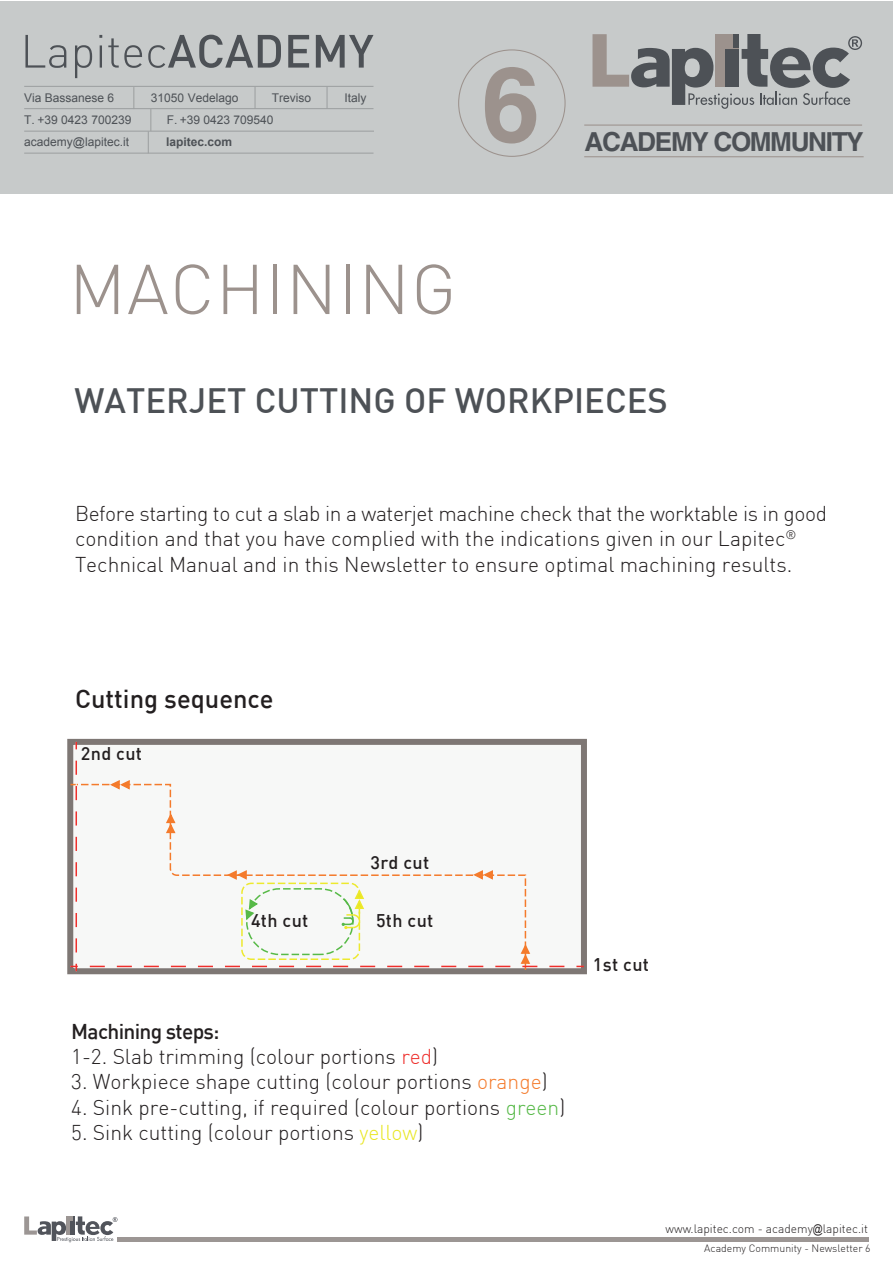
<style>
.page{position:relative;width:893px;height:1263px;background:#fff}
.page>*{position:absolute;margin:0;border:0;box-sizing:border-box;transform-origin:0 0}
.t1{font:700 105px "Helvetica";color:#9c928d}
.t2{font:300 69.3px "DIN";letter-spacing:.02em;color:#9c928d}
.t3{font:500 34.5px "DIN";color:#4d5156}
.t4{font:700 26.25px "Helvetica";letter-spacing:-.05em;color:#4d5156}
.t5{font:500 25.5px "DIN";color:#231f20}
.t6{font:300 21px/25.2px "DIN";color:#231f20}
.t7{font:500 18px "DIN";letter-spacing:.02em;color:#231f20}
.t8{font:12px "Arial";color:#4d5156}
.t9{font:300 12px "DIN";color:#231f20}
.t10{font:700 12px "Arial";color:#4d5156}
.t11{font:300 10.5px "DIN";color:#231f20}
.s1{font-weight:500}
.s2{color:#ee2f2c}
.s3{color:#f47b2c}
.s4{color:#56b947}
.s5{color:#e8e622}
.s6{font-family:"Arial Narrow";font-weight:400}
</style>
<div class="page">
<svg style="left:67px;top:738px;width:520px;height:237px"></svg>
<div style="left:0;top:1px;width:893px;height:193px;background:#c7caca"></div>
<svg style="left:592px;top:34px;width:270px;height:75px"></svg>
<hr style="left:584px;top:125px;width:278px;height:1px;background:#9c928d">
<hr style="left:584px;top:156px;width:280px;height:1px;background:#9c928d">
<hr style="left:24px;top:86px;width:349px;height:1px;background:#9da0a1">
<hr style="left:24px;top:108px;width:349px;height:1px;background:#9da0a1">
<hr style="left:24px;top:131px;width:350px;height:1px;background:#9da0a1">
<hr style="left:24px;top:153px;width:349px;height:1px;background:#9da0a1">
<svg style="left:148px;top:109px;width:3px;height:44px"></svg>
<svg style="left:133px;top:87px;width:1px;height:21px"></svg>
<hr style="left:254px;top:87px;width:2px;height:22px;background:#9da0a1">
<hr style="left:326px;top:87px;width:2px;height:22px;background:#9da0a1">
<svg style="left:25px;top:35px;width:41px;height:33px"></svg>
<svg style="left:75px;top:45px;width:17px;height:33px"></svg>
<hr style="left:100px;top:45px;width:2px;height:23px;background:#4d5156">
<svg style="left:108px;top:38px;width:34px;height:30px"></svg>
<svg style="left:148px;top:35px;width:133px;height:33px"></svg>
<svg style="left:288px;top:35px;width:21px;height:33px"></svg>
<svg style="left:316px;top:35px;width:57px;height:33px"></svg>
<svg style="left:24px;top:1216px;width:93px;height:26px"></svg>
<hr style="left:117px;top:1237px;width:752px;height:4px;background:#9c9694">
<svg style="left:69px;top:783px;width:458px;height:191px"></svg>
<div style="left:242px;top:883px;width:117px;height:76px;background:#f7f8f7;border-radius:9px"></div>
<div style="left:241px;top:882px;width:119px;height:78px;border:2px dashed #ede92e;border-radius:9px"></div>
<div style="left:246px;top:888px;width:108px;height:67px;border:2px dashed #57ba47;border-radius:33px"></div>
<svg style="left:76px;top:761px;width:1px;height:197px"></svg>
<svg style="left:70px;top:964px;width:8px;height:7px"></svg>
<svg style="left:227px;top:869px;width:21px;height:12px"></svg>
<svg style="left:473px;top:869px;width:21px;height:12px"></svg>
<svg style="left:84px;top:944px;width:480px;height:23px"></svg>
<svg style="left:245px;top:898px;width:13px;height:23px"></svg>
<svg style="left:110px;top:779px;width:21px;height:12px"></svg>
<svg style="left:165px;top:813px;width:12px;height:21px"></svg>
<svg style="left:342px;top:889px;width:23px;height:40px"></svg>
<p class="t8" style="left:24px;top:90px;width:92px">Via Bassanese 6</p>
<p class="t8" style="left:151px;top:90px;width:89px">31050 Vedelago</p>
<p class="t8" style="left:272px;top:90px;width:41px">Treviso</p>
<p class="t8" style="left:344px;top:90px;width:24px">Italy</p>
<p class="t8" style="left:24px;top:112px;width:109px">T. +39 0423 700239</p>
<p class="t8" style="left:167px;top:112px;width:108px">F. +39 0423 709540</p>
<p class="t8" style="left:24px;top:134px;width:106px">academy@lapitec.it</p>
<p class="t10" style="left:166px;top:134px;width:68px">lapitec.com</p>
<h1 class="t1" style="left:482px;top:40px;width:60px">6</h1>
<h2 class="t2" style="left:69px;top:246px;width:389px">MACHINING</h2>
<p class="t4" style="left:584px;top:125px;width:281px">ACADEMY COMMUNITY</p>
<h3 class="t3" style="left:75px;top:378px;width:595px">WATERJET CUTTING OF WORKPIECES</h3>
<p class="t6" style="left:75px;top:501px;width:754px">Before starting to cut a slab in a waterjet machine check that the worktable is in good condition and that you have complied with the indications given in our Lapitec<sup>®<br></sup>Technical Manual and in this Newsletter to ensure optimal machining results.</p>
<p class="t5" style="left:75px;top:682px;width:200px">Cutting sequence</p>
<p class="t7" style="left:81px;top:742px;width:63px">2nd cut</p>
<p class="t7" style="left:370px;top:851px;width:60px">3rd cut</p>
<p class="t7" style="left:251px;top:909px;width:59px">4th cut</p>
<p class="t7" style="left:376px;top:909px;width:59px">5th cut</p>
<p class="t6" style="left:71px;top:1019px;width:368px"><span class="s1">Machining steps:<br></span>1-2. Slab trimming (colour portions <span class="s2">red</span>)</p>
<p class="t6" style="left:71px;top:1069px;width:478px">3. Workpiece shape cutting (colour portions <span class="s3">orange</span>)</p>
<p class="t6" style="left:71px;top:1094px;width:496px">4. Sink pre-cutting, if required (colour portions <span class="s4">green</span>)</p>
<p class="t6" style="left:71px;top:1119px;width:354px">5. Sink cutting (colour portions <span class="s5">yellow</span>)</p>
<p class="t7" style="left:593px;top:953px;width:58px">1st cut</p>
<p class="t9" style="left:666px;top:1221px;width:204px">www.lapitec.com - academy<span class="s6">@</span>lapitec.it</p>
<p class="t11" style="left:704px;top:1241px;width:168px">Academy Community - Newsletter 6</p>
</div>
